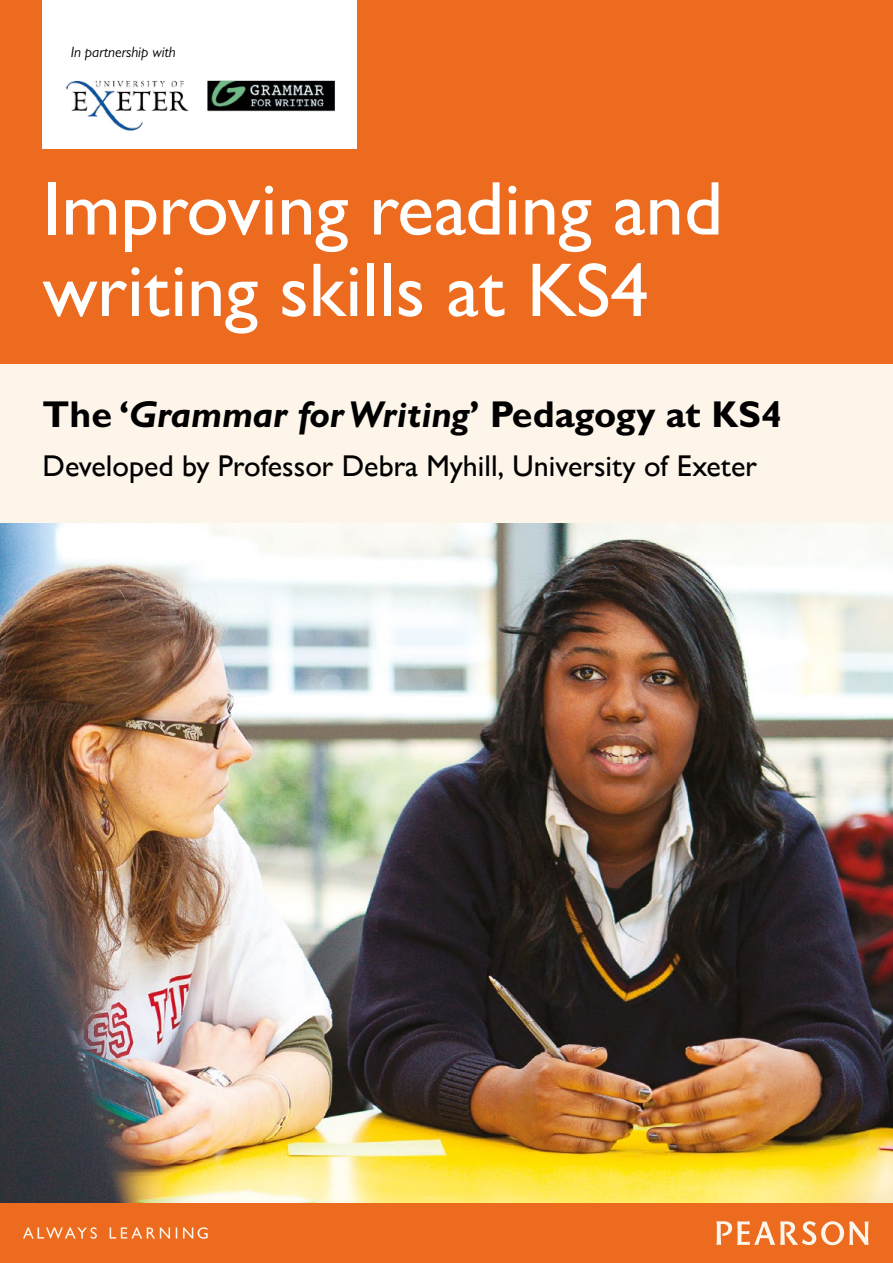
<style>
.page{position:relative;width:893px;height:1263px;background:#fdf5ea}
.page>*{position:absolute;margin:0;border:0;box-sizing:border-box;transform-origin:0 0}
.t1{font:500 76.5px/81.4px "Gill Sans MT Pro";color:#fff}
.t2{font:700 37.5px "Gill Sans MT Pro";color:#000}
.t3{font:500 30px "Gill Sans MT Pro";color:#000}
.t4{font:italic 15px "Gill Sans MT Pro";color:#000}
.s1{font-style:italic}
</style>
<div class="page">
<img style="left:0;top:524px;width:893px;height:679px">
<div style="left:0;top:1203px;width:893px;height:60px;background:#ed6b1e"></div>
<svg style="left:716px;top:1221px;width:153px;height:24px"></svg>
<svg style="left:23px;top:1227px;width:185px;height:12px"></svg>
<div style="left:0;top:0;width:893px;height:364px;background:#ed6b1e"></div>
<div style="left:43px;top:0;width:314px;height:149px;background:#fff"></div>
<img style="left:65px;top:80px;width:270px;height:51px">
<p class="t4" style="left:71px;top:43px;width:106px">In partnership with</p>
<h1 class="t1" style="left:43px;top:167px;width:682px">Improving reading and writing skills at KS4</h1>
<p class="t2" style="left:43px;top:391px;width:741px">The ‘<span class="s1">Grammar for Writing</span>’ Pedagogy at KS4</p>
<p class="t3" style="left:43px;top:448px;width:716px">Developed by Professor Debra Myhill, University of Exeter</p>
</div>
